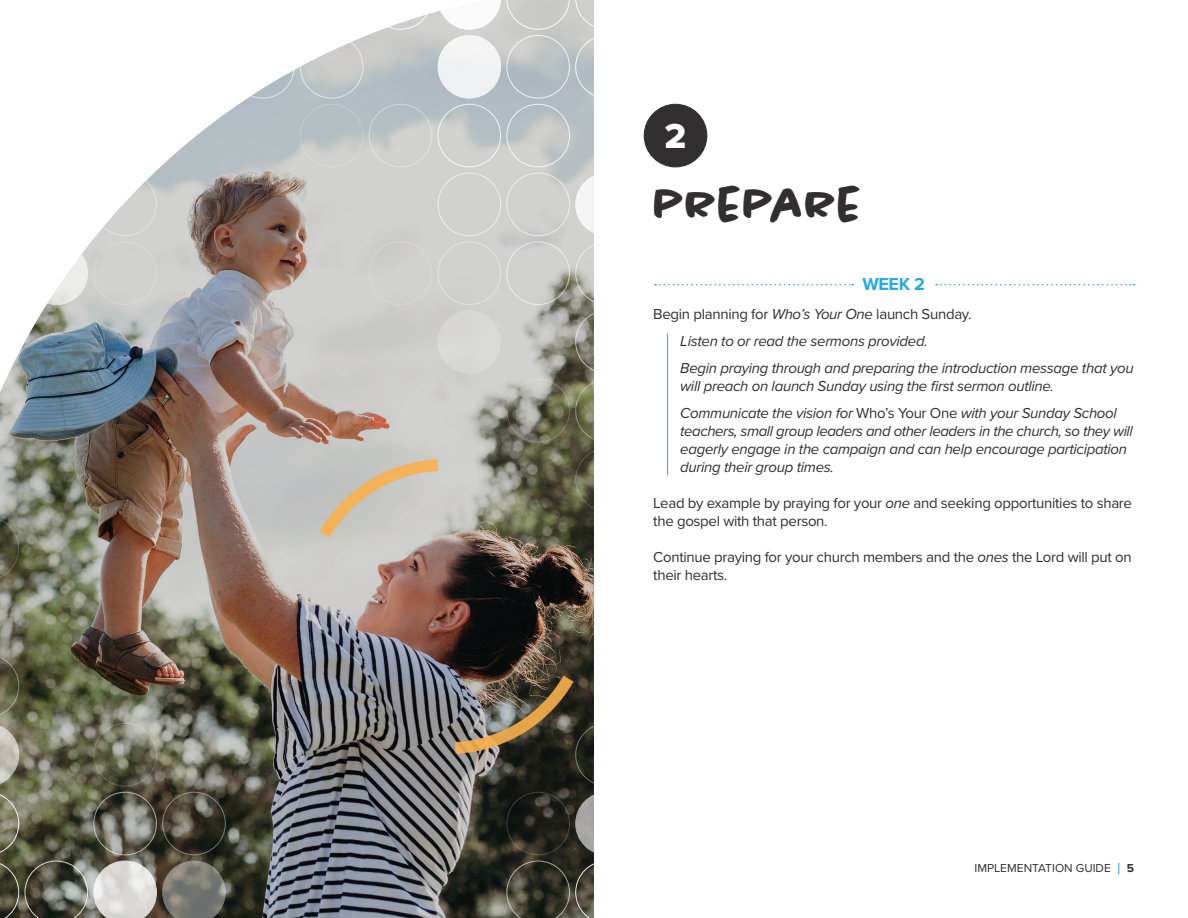
<style>
.page{position:relative;width:1188px;height:918px;background:#fff}
.page>*{position:absolute;margin:0;border:0;box-sizing:border-box;transform-origin:0 0}
.t1{font:700 48px "Chantal";color:#312f30}
.t2{font:36px "Proxima Nova Extrabld";color:#fff}
.t3{font:700 18px "Proxima Nova";color:#24aae1}
.t4{font:italic 15px/27px "Proxima Nova";letter-spacing:-.02em;color:#312f30}
.t5{font:15px/18px "Proxima Nova";letter-spacing:-.02em;color:#312f30}
.t6{font:12px "Proxima Nova";color:#312f30}
.s1{font-style:normal}
.s2{font-style:italic}
.s3{font-size:16.5px;color:#24aae1}
.s4{font-weight:700}
</style>
<div class="page">
<img style="left:0;top:11px;width:594px;height:907px">
<svg style="left:369px;top:11px;width:63px;height:19px"></svg>
<svg style="left:438px;top:0;width:156px;height:30px"></svg>
<div style="left:231px;top:35px;width:64px;height:63px;border:1px solid #fff;border-radius:50%"></div>
<div style="left:300px;top:35px;width:63px;height:63px;border:1px solid #fff;border-radius:50%"></div>
<div style="left:438px;top:35px;width:63px;height:63px;background:#eff1f2;border-radius:50%"></div>
<div style="left:438px;top:35px;width:63px;height:63px;border:1px solid #fff;border-radius:50%"></div>
<div style="left:506px;top:35px;width:64px;height:63px;border:1px solid #fff;border-radius:50%"></div>
<div style="left:575px;top:35px;width:64px;height:63px;border:1px solid #fff;border-radius:50%"></div>
<div style="left:300px;top:104px;width:63px;height:63px;border:1px solid #fff;border-radius:50%"></div>
<div style="left:369px;top:104px;width:63px;height:63px;border:1px solid #fff;border-radius:50%"></div>
<div style="left:438px;top:104px;width:63px;height:63px;border:1px solid #fff;border-radius:50%"></div>
<div style="left:506px;top:104px;width:64px;height:63px;border:1px solid #fff;border-radius:50%"></div>
<div style="left:93px;top:173px;width:64px;height:63px;border:1px solid #fff;border-radius:50%"></div>
<div style="left:438px;top:173px;width:63px;height:63px;border:1px solid #fff;border-radius:50%"></div>
<div style="left:506px;top:173px;width:64px;height:63px;border:1px solid #fff;border-radius:50%"></div>
<div style="left:576px;top:173px;width:62px;height:63px;background:#fff;border-radius:50%"></div>
<div style="left:575px;top:173px;width:64px;height:63px;border:1px solid #fff;border-radius:50%"></div>
<svg style="left:25px;top:242px;width:63px;height:63px"></svg>
<div style="left:25px;top:241px;width:63px;height:64px;border:1px solid #fff;border-radius:50%"></div>
<div style="left:93px;top:241px;width:64px;height:64px;border:1px solid #fff;border-radius:50%"></div>
<div style="left:369px;top:241px;width:63px;height:64px;border:1px solid #fff;border-radius:50%"></div>
<div style="left:438px;top:241px;width:63px;height:64px;border:1px solid #fff;border-radius:50%"></div>
<div style="left:506px;top:241px;width:64px;height:64px;border:1px solid #fff;border-radius:50%"></div>
<div style="left:575px;top:241px;width:64px;height:64px;border:1px solid #fff;border-radius:50%"></div>
<svg style="left:0;top:310px;width:19px;height:64px"></svg>
<div style="left:438px;top:311px;width:63px;height:62px;background:#d8d9d7;border-radius:50%"></div>
<div style="left:438px;top:310px;width:63px;height:64px;border:1px solid #fff;border-radius:50%"></div>
<div style="left:575px;top:310px;width:64px;height:64px;border:1px solid #fff;border-radius:50%"></div>
<div style="left:506px;top:379px;width:64px;height:63px;border:1px solid #fff;border-radius:50%"></div>
<div style="left:575px;top:379px;width:64px;height:63px;border:1px solid #fff;border-radius:50%"></div>
<div style="left:575px;top:448px;width:64px;height:63px;border:1px solid #fff;border-radius:50%"></div>
<svg style="left:0;top:517px;width:19px;height:63px"></svg>
<svg style="left:0;top:654px;width:19px;height:132px;background:#888773"></svg>
<div style="left:93px;top:723px;width:64px;height:63px;border:1px solid #fff;border-radius:50%"></div>
<div style="left:575px;top:723px;width:64px;height:63px;border:1px solid #fff;border-radius:50%"></div>
<svg style="left:0;top:792px;width:19px;height:63px"></svg>
<div style="left:93px;top:792px;width:64px;height:63px;border:1px solid #fff;border-radius:50%"></div>
<div style="left:162px;top:792px;width:64px;height:63px;border:1px solid #fff;border-radius:50%"></div>
<div style="left:506px;top:792px;width:64px;height:63px;border:1px solid #fff;border-radius:50%"></div>
<svg style="left:576px;top:792px;width:62px;height:63px"></svg>
<div style="left:575px;top:792px;width:64px;height:63px;border:1px solid #fff;border-radius:50%"></div>
<svg style="left:0;top:861px;width:19px;height:57px"></svg>
<svg style="left:25px;top:861px;width:201px;height:57px;background:#88877f"></svg>
<svg style="left:506px;top:861px;width:88px;height:57px;background:#404034"></svg>
<hr style="left:667px;top:333px;width:1px;height:142px;background:#24aae1">
<div style="left:644px;top:104px;width:63px;height:63px;background:#312f30;border-radius:50%"></div>
<div style="left:644px;top:104px;width:63px;height:63px;border:1px solid #312f30;border-radius:50%"></div>
<svg style="left:655px;top:284px;width:198px;height:1px"></svg>
<svg style="left:936px;top:284px;width:198px;height:1px"></svg>
<h2 class="t2" style="left:665px;top:109px;width:23px">2</h2>
<h1 class="t1" style="left:653px;top:174px;width:210px">PREPARE</h1>
<p class="t3" style="left:862px;top:271px;width:64px">WEEK 2</p>
<p class="t4" style="left:680px;top:300px;width:455px;text-indent:-27px"><span class="s1">Begin planning for</span> Who’s Your One <span class="s1">launch Sunday.<br></span>Listen to or read the sermons provided.<br>Begin praying through and preparing the introduction message that you</p>
<p class="t4" style="left:680px;top:372px;width:438px">will preach on launch Sunday using the first sermon outline.<br>Communicate the vision for <span class="s1">Who’s Your One</span> with your Sunday School</p>
<p class="t4" style="left:680px;top:421px;width:454px;line-height:18px">teachers, small group leaders and other leaders in the church, so they will eagerly engage in the campaign and can help encourage participation during their group times.</p>
<p class="t5" style="left:653px;top:493px;width:480px">Lead by example by praying for your <span class="s2">one</span> and seeking opportunities to share the gospel with that person.</p>
<p class="t5" style="left:653px;top:547px;width:480px">Continue praying for your church members and the <span class="s2">ones</span> the Lord will put on their hearts.</p>
<p class="t6" style="left:975px;top:859px;width:161px">IMPLEMENTATION GUIDE <span class="s3">|</span> <span class="s4">5</span></p>
</div>
